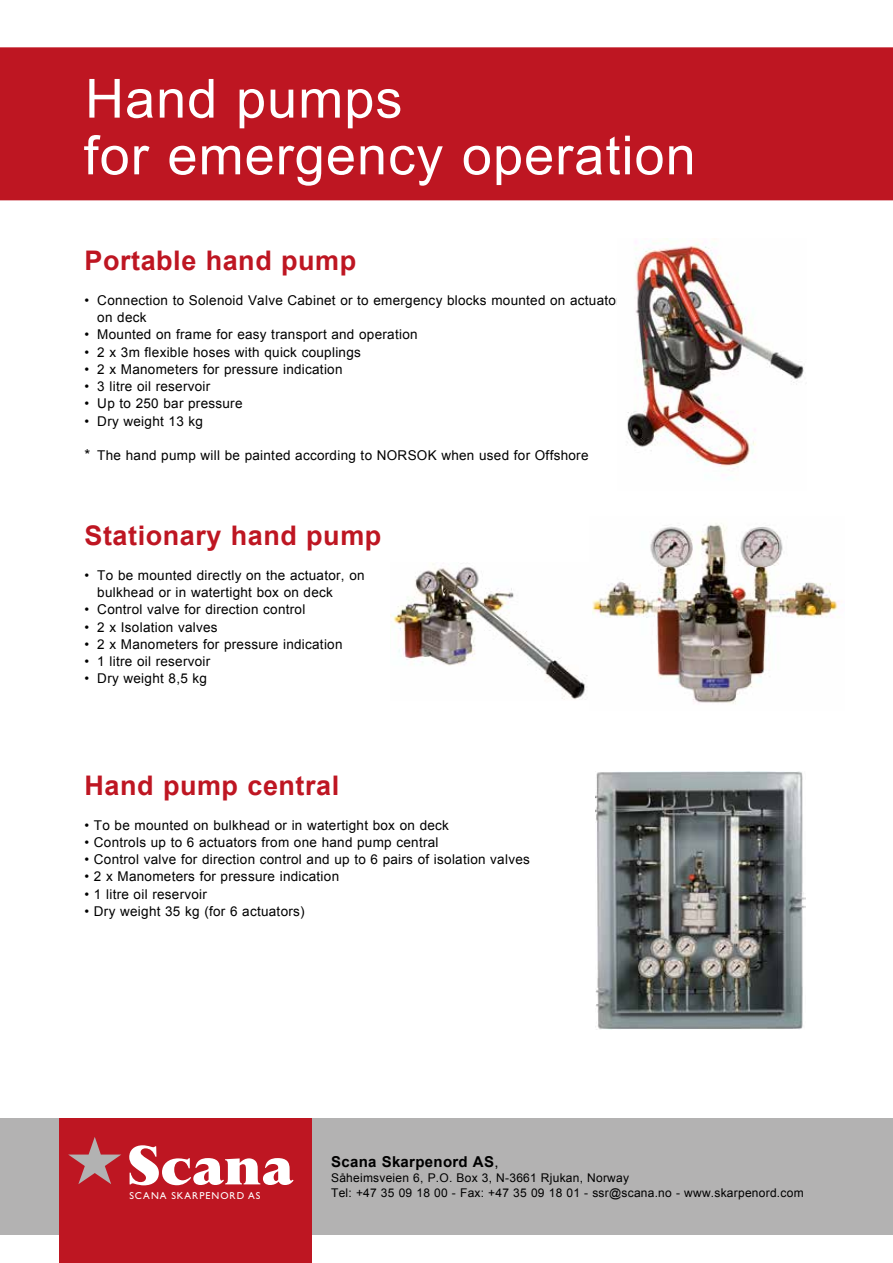
<style>
.page{position:relative;width:893px;height:1263px;background:#fff}
.page>*{position:absolute;margin:0;border:0;box-sizing:border-box;transform-origin:0 0}
.t1{font:54px/56.7px "Arial";letter-spacing:.02em;color:#fff}
.t2{font:700 27px "Arial";letter-spacing:.02em;color:#be1622}
.t3{font:700 15px "Arial";letter-spacing:.02em;color:#000}
.t4{font:13.5px/17.2px "Arial";letter-spacing:.02em;color:#000}
.t5{font:12px "Arial";letter-spacing:.02em;color:#000}
.t6{font:10.05px "Gill Sans";letter-spacing:.1em;color:#fff}
.s1{font-size:15px}
.s2{font-weight:400}
</style>
<div class="page">
<div style="left:0;top:47px;width:893px;height:153px;background:#be1622"></div>
<img style="left:627px;top:239px;width:177px;height:230px">
<img style="left:592px;top:523px;width:247px;height:181px">
<img style="left:391px;top:563px;width:196px;height:137px">
<img style="left:595px;top:771px;width:211px;height:258px">
<div style="left:0;top:1118px;width:893px;height:117px;background:#b3b2b2"></div>
<div style="left:60px;top:1118px;width:252px;height:145px;background:#be1622"></div>
<svg style="left:68px;top:1137px;width:53px;height:47px"></svg>
<svg style="left:129px;top:1145px;width:165px;height:40px"></svg>
<h1 class="t1" style="left:84px;top:71px;width:614px">Hand pumps<br>for emergency operation</h1>
<h2 class="t2" style="left:85px;top:243px;width:273px">Portable hand pump</h2>
<p class="t4" style="left:97px;top:292px;width:542px;text-indent:-13px">• Connection to Solenoid Valve Cabinet or to emergency blocks mounted on actuator or on deck</p>
<p class="t4" style="left:85px;top:326px;width:335px">• Mounted on frame for easy transport and operation</p>
<p class="t4" style="left:85px;top:343px;width:278px">• 2 x 3m flexible hoses with quick couplings</p>
<p class="t4" style="left:85px;top:361px;width:259px">• 2 x Manometers for pressure indication</p>
<p class="t4" style="left:85px;top:378px;width:127px">• 3 litre oil reservoir</p>
<p class="t4" style="left:85px;top:395px;width:160px">• Up to 250 bar pressure</p>
<p class="t4" style="left:85px;top:412px;width:120px">• Dry weight 13 kg</p>
<p class="t4" style="left:85px;top:447px;width:505px"><span class="s1">*</span> The hand pump will be painted according to NORSOK when used for Offshore</p>
<h2 class="t2" style="left:85px;top:518px;width:298px">Stationary hand pump</h2>
<p class="t4" style="left:97px;top:567px;width:269px;text-indent:-13px">• To be mounted directly on the actuator, on bulkhead or in watertight box on deck</p>
<p class="t4" style="left:85px;top:601px;width:222px">• Control valve for direction control</p>
<p class="t4" style="left:85px;top:618px;width:135px">• 2 x Isolation valves</p>
<p class="t4" style="left:85px;top:636px;width:259px">• 2 x Manometers for pressure indication</p>
<p class="t4" style="left:85px;top:653px;width:127px">• 1 litre oil reservoir</p>
<p class="t4" style="left:85px;top:670px;width:124px">• Dry weight 8,5 kg</p>
<h2 class="t2" style="left:85px;top:767px;width:256px">Hand pump central</h2>
<p class="t4" style="left:85px;top:816px;width:366px">• To be mounted on bulkhead or in watertight box on deck</p>
<p class="t4" style="left:85px;top:833px;width:355px">• Controls up to 6 actuators from one hand pump central</p>
<p class="t4" style="left:85px;top:851px;width:447px">• Control valve for direction control and up to 6 pairs of isolation valves</p>
<p class="t4" style="left:85px;top:868px;width:256px">• 2 x Manometers for pressure indication</p>
<p class="t4" style="left:85px;top:885px;width:124px">• 1 litre oil reservoir</p>
<p class="t4" style="left:85px;top:902px;width:222px">• Dry weight 35 kg (for 6 actuators)</p>
<p class="t3" style="left:331px;top:1151px;width:169px">Scana Skarpenord AS<span class="s2">,</span></p>
<p class="t5" style="left:331px;top:1170px;width:299px">Såheimsveien 6, P.O. Box 3, N-3661 Rjukan, Norway</p>
<p class="t6" style="left:129px;top:1190px;width:132px">SCANA SKARPENORD AS</p>
<p class="t5" style="left:331px;top:1185px;width:474px">Tel: +47 35 09 18 00 - Fax: +47 35 09 18 01 - ssr@scana.no - www.skarpenord.com</p>
</div>
